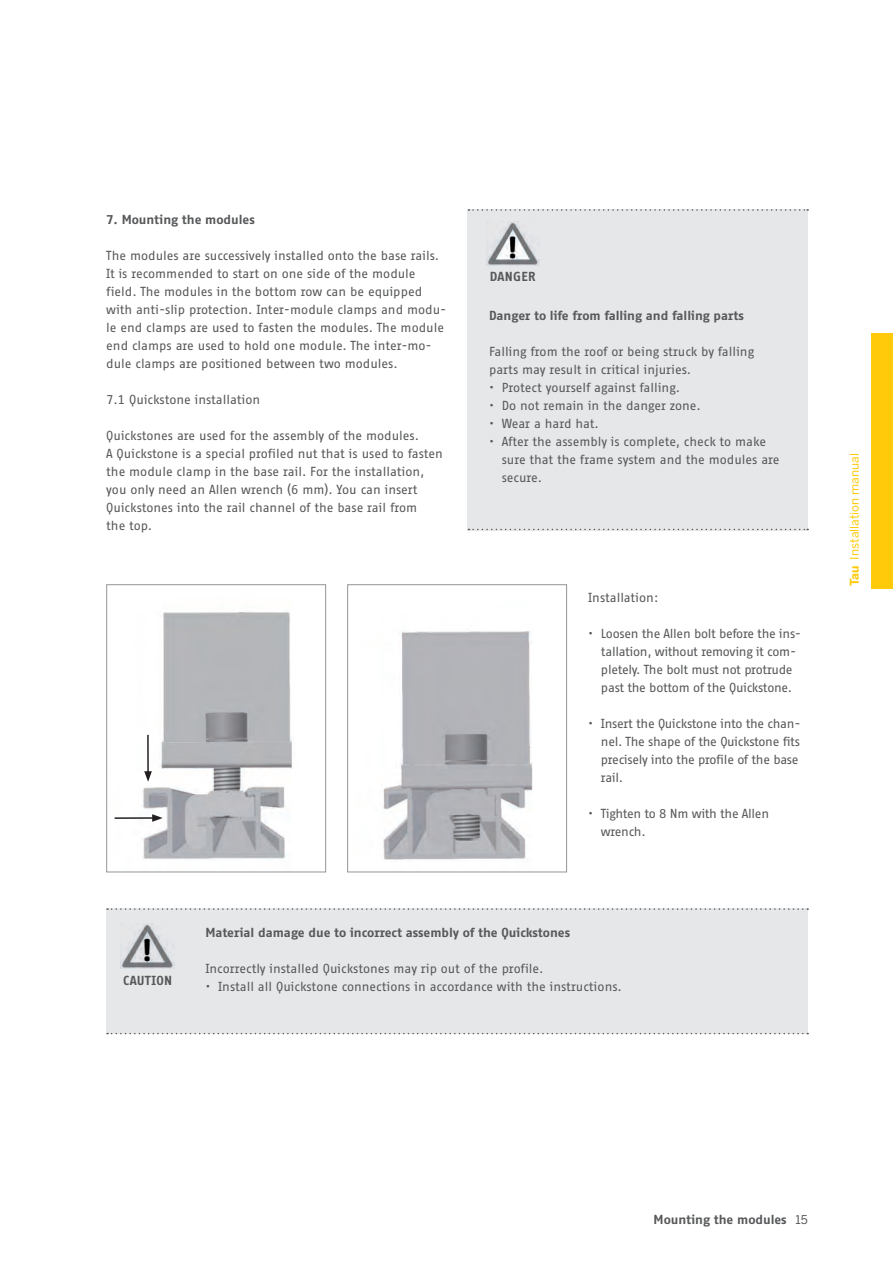
<style>
.page{position:relative;width:893px;height:1263px;background:#fff}
.page>*{position:absolute;margin:0;border:0;box-sizing:border-box;transform-origin:0 0}
.t1{font:12.75px/18px "Fago Office Sans";letter-spacing:-.005em;color:#57585a}
.t2{font:12.75px/18px "Fago Office Sans";letter-spacing:-.025em;color:#57585a}
.t3{font:700 12.75px "Fago Office Sans";letter-spacing:-.005em;color:#57585a}
.t4{font:700 12.75px "Fago Office Sans";letter-spacing:.025em;color:#57585a}
.t5{font:12px "Benton Sans";color:#feca0a}
.s1{font-weight:700}
.s2{font-family:"Benton Sans";font-weight:400;font-size:12px}
</style>
<div class="page">
<div style="left:872px;top:334px;width:21px;height:255px;background:#feca0a"></div>
<div style="left:468px;top:209px;width:340px;height:321px;background:#e6e7e9"></div>
<svg style="left:468px;top:209px;width:340px;height:2px"></svg>
<svg style="left:468px;top:529px;width:340px;height:1px"></svg>
<div style="left:106px;top:908px;width:702px;height:125px;background:#e6e7e9"></div>
<svg style="left:107px;top:908px;width:701px;height:2px"></svg>
<svg style="left:107px;top:1033px;width:701px;height:1px"></svg>
<img style="left:120px;top:923px;width:55px;height:45px">
<img style="left:114px;top:611px;width:178px;height:249px">
<div style="left:106px;top:584px;width:220px;height:288px;border:1px solid #939598"></div>
<img style="left:383px;top:631px;width:150px;height:229px">
<div style="left:347px;top:584px;width:220px;height:288px;border:1px solid #939598"></div>
<hr style="left:147px;top:735px;width:2px;height:38px;background:#231f20">
<svg style="left:144px;top:771px;width:8px;height:11px"></svg>
<hr style="left:115px;top:817px;width:39px;height:2px;background:#231f20">
<svg style="left:152px;top:814px;width:11px;height:8px"></svg>
<img style="left:486px;top:221px;width:53px;height:44px">
<p class="t3" style="left:106px;top:212px;width:150px">7. Mounting the modules</p>
<p class="t1" style="left:106px;top:247px;width:342px">The modules are successively installed onto the base rails.<br>It is recommended to start on one side of the module field. The modules in the bottom row can be equipped with anti-slip protection. Inter-module clamps and modu&shy;le end clamps are used to fasten the modules. The module end clamps are used to hold one module. The inter-mo&shy;dule clamps are positioned between two modules.</p>
<p class="t1" style="left:106px;top:391px;width:155px">7.1 Quickstone installation</p>
<p class="t1" style="left:106px;top:427px;width:338px">Quickstones are used for the assembly of the modules.<br>A Quickstone is a special profiled nut that is used to fasten the module clamp in the base rail. For the installation, you only need an Allen wrench (6 mm). You can insert Quickstones into the rail channel of the base rail from<br>the top.</p>
<p class="t3" style="left:490px;top:269px;width:48px">DANGER</p>
<p class="t3" style="left:489px;top:308px;width:257px">Danger to life from falling and falling parts</p>
<p class="t1" style="left:489px;top:342px;width:267px">Falling from the roof or being struck by falling parts may result in critical injuries.</p>
<p class="t1" style="left:489px;top:378px;width:193px">• Protect yourself against falling.</p>
<p class="t1" style="left:489px;top:396px;width:213px">• Do not remain in the danger zone.</p>
<p class="t1" style="left:489px;top:414px;width:111px">• Wear a hard hat.</p>
<p class="t1" style="left:502px;top:432px;width:279px;text-indent:-13px">• After the assembly is complete, check to make sure that the frame system and the modules are secure.</p>
<p class="t1" style="left:588px;top:589px;width:72px">Installation:</p>
<p class="t2" style="left:601px;top:625px;width:202px;text-indent:-13px">• Loosen the Allen bolt before the ins&shy;tallation, without removing it com&shy;pletely. The bolt must not protrude past the bottom of the Quickstone.</p>
<p class="t2" style="left:601px;top:715px;width:201px;text-indent:-13px">• Insert the Quickstone into the chan&shy;nel. The shape of the Quickstone fits precisely into the profile of the base rail.</p>
<p class="t2" style="left:601px;top:805px;width:170px;text-indent:-13px">• Tighten to 8 Nm with the Allen wrench.</p>
<p class="t4" style="left:123px;top:973px;width:51px">CAUTION</p>
<p class="t3" style="left:205px;top:925px;width:366px">Material damage due to incorrect assembly of the Quickstones</p>
<p class="t1" style="left:205px;top:959px;width:339px">Incorrectly installed Quickstones may rip out of the profile.</p>
<p class="t1" style="left:205px;top:977px;width:418px">• Install all Quickstone connections in accordance with the instructions.</p>
<p class="t5" style="left:847px;top:586px;width:134px;rotate:-90deg"><span class="s1">Tau</span> Installation manual</p>
<p class="t3" style="left:654px;top:1212px;width:156px">Mounting the modules <span class="s2">15</span></p>
</div>
